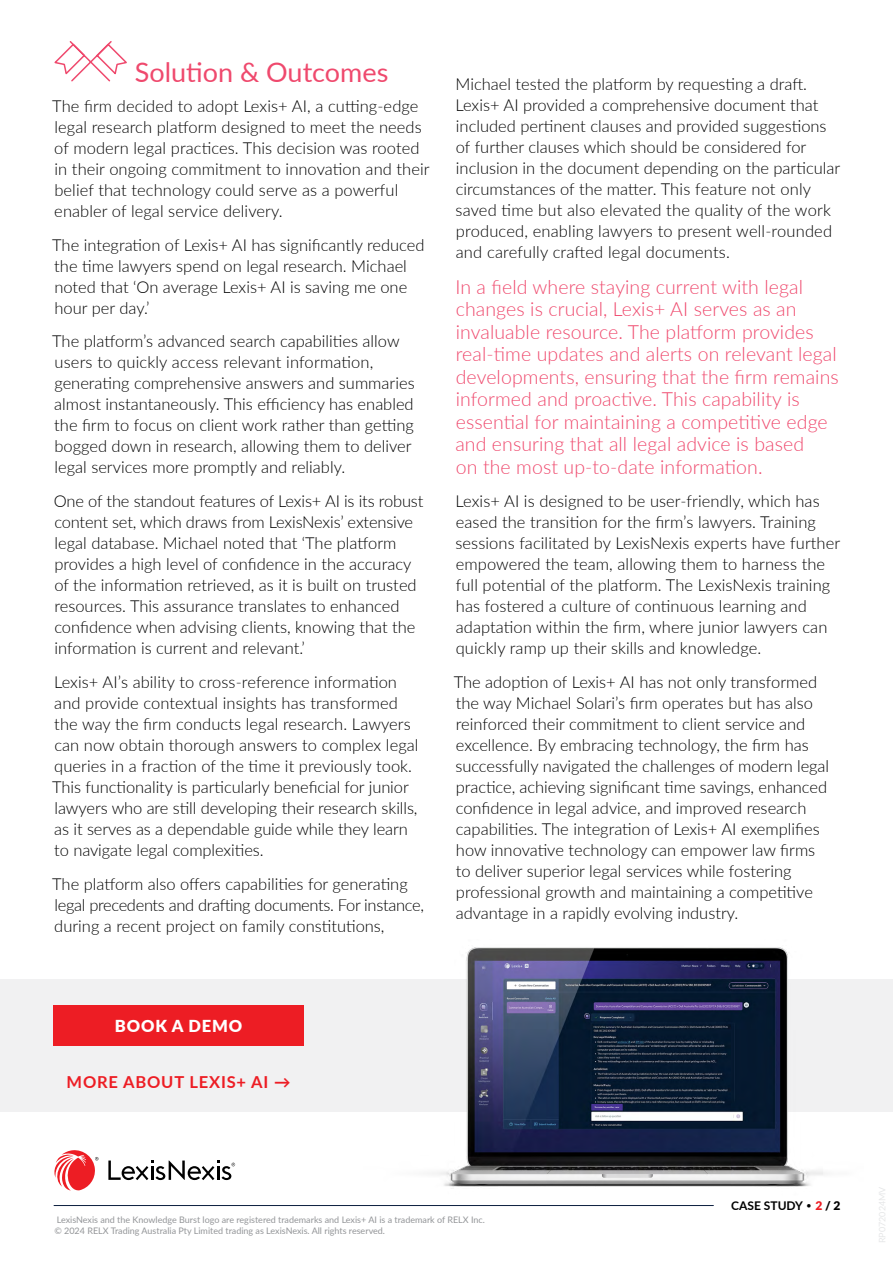
<style>
.page{position:relative;width:893px;height:1263px;background:#fff}
.page>*{position:absolute;margin:0;border:0;box-sizing:border-box;transform-origin:0 0}
.t1{font:27px "Lato";color:#ef496d}
.t2{font:300 19.5px/22.5px "Lato";letter-spacing:.005em;color:#ef496d}
.t3{font:300 16.5px/21px "Lato";color:#000}
.t4{font:700 16.5px "Lato";letter-spacing:.05em;color:#ed1d24}
.t5{font:900 16.5px "Lato";letter-spacing:.05em;color:#fff}
.t6{font:700 12px "Lato";color:#000}
.t7{font:9px/10.8px "Lato";color:#939598}
.t8{font:9px "Lato";color:#e6e7e8}
.s1{font-weight:300}
.s2{font-weight:900;color:#ed1d24}
.s3{font-weight:900}
</style>
<div class="page">
<hr style="left:54px;top:1205px;width:659px;height:1px;background:#0c1f3f">
<svg style="left:108px;top:1160px;width:127px;height:20px"></svg>
<svg style="left:54px;top:1150px;width:45px;height:40px"></svg>
<div style="left:0;top:979px;width:893px;height:132px;background:#f1f1f2"></div>
<div style="left:54px;top:1005px;width:250px;height:41px;background:#ed1d24"></div>
<img style="left:364px;top:947px;width:499px;height:240px">
<svg style="left:54px;top:41px;width:73px;height:41px"></svg>
<h1 class="t1" style="left:135px;top:53px;width:255px">Solution &amp; Outcomes</h1>
<p class="t3" style="left:52px;top:95px;width:379px">The firm decided to adopt Lexis+ AI, a cutting-edge legal research platform designed to meet the needs of modern legal practices. This decision was rooted in their ongoing commitment to innovation and their belief that technology could serve as a powerful enabler of legal service delivery.</p>
<p class="t3" style="left:52px;top:234px;width:374px">The integration of Lexis+ AI has significantly reduced the time lawyers spend on legal research. Michael noted that ‘On average Lexis+ AI is saving me one hour per day.’</p>
<p class="t3" style="left:52px;top:330px;width:364px">The platform’s advanced search capabilities allow users to quickly access relevant information, generating comprehensive answers and summaries almost instantaneously. This efficiency has enabled the firm to focus on client work rather than getting bogged down in research, allowing them to deliver legal services more promptly and reliably.</p>
<p class="t3" style="left:54px;top:490px;width:371px">One of the standout features of Lexis+ AI is its robust content set, which draws from LexisNexis’ extensive legal database. Michael noted that ‘The platform provides a high level of confidence in the accuracy of the information retrieved, as it is built on trusted resources. This assurance translates to enhanced confidence when advising clients, knowing that the information is current and relevant.’</p>
<p class="t3" style="left:52px;top:671px;width:368px">Lexis+ AI’s ability to cross-reference information and provide contextual insights has transformed the way the firm conducts legal research. Lawyers can now obtain thorough answers to complex legal queries in a fraction of the time it previously took.<br>This functionality is particularly beneficial for junior lawyers who are still developing their research skills, as it serves as a dependable guide while they learn to navigate legal complexities.</p>
<p class="t3" style="left:52px;top:873px;width:373px">The platform also offers capabilities for generating legal precedents and drafting documents. For instance, during a recent project on family constitutions,</p>
<p class="t3" style="left:455px;top:73px;width:386px">Michael tested the platform by requesting a draft.<br>Lexis+ AI provided a comprehensive document that included pertinent clauses and provided suggestions of further clauses which should be considered for inclusion in the document depending on the particular circumstances of the matter. This feature not only saved time but also elevated the quality of the work produced, enabling lawyers to present well-rounded and carefully crafted legal documents.</p>
<p class="t2" style="left:455px;top:275px;width:385px">In a field where staying current with legal changes is crucial, Lexis+ AI serves as an invaluable resource. The platform provides real-time updates and alerts on relevant legal developments, ensuring that the firm remains informed and proactive. This capability is essential for maintaining a competitive edge and ensuring that all legal advice is based<br>on the most up-to-date information.</p>
<p class="t3" style="left:455px;top:490px;width:386px">Lexis+ AI is designed to be user-friendly, which has eased the transition for the firm’s lawyers. Training sessions facilitated by LexisNexis experts have further empowered the team, allowing them to harness the full potential of the platform. The LexisNexis training has fostered a culture of continuous learning and adaptation within the firm, where junior lawyers can quickly ramp up their skills and knowledge.</p>
<p class="t3" style="left:454px;top:671px;width:377px">The adoption of Lexis+ AI has not only transformed the way Michael Solari’s firm operates but has also reinforced their commitment to client service and excellence. By embracing technology, the firm has successfully navigated the challenges of modern legal practice, achieving significant time savings, enhanced confidence in legal advice, and improved research capabilities. The integration of Lexis+ AI exemplifies how innovative technology can empower law firms to deliver superior legal services while fostering professional growth and maintaining a competitive advantage in a rapidly evolving industry.</p>
<p class="t5" style="left:115px;top:1014px;width:129px">BOOK A DEMO</p>
<p class="t4" style="left:67px;top:1070px;width:226px">MORE ABOUT LEXIS+ AI →</p>
<p class="t7" style="left:54px;top:1214px;width:432px">LexisNexis and the Knowledge Burst logo are registered trademarks and Lexis+ AI is a trademark of RELX Inc. © 2024 RELX Trading Australia Pty Limited trading as LexisNexis. All rights reserved.</p>
<p class="t6" style="left:731px;top:1197px;width:111px">CASE STUDY <span class="s1">•</span> <span class="s2">2</span> <span class="s3">/ 2</span></p>
<p class="t8" style="left:876px;top:1243px;width:58px;rotate:-90deg">RP072024MV</p>
</div>
